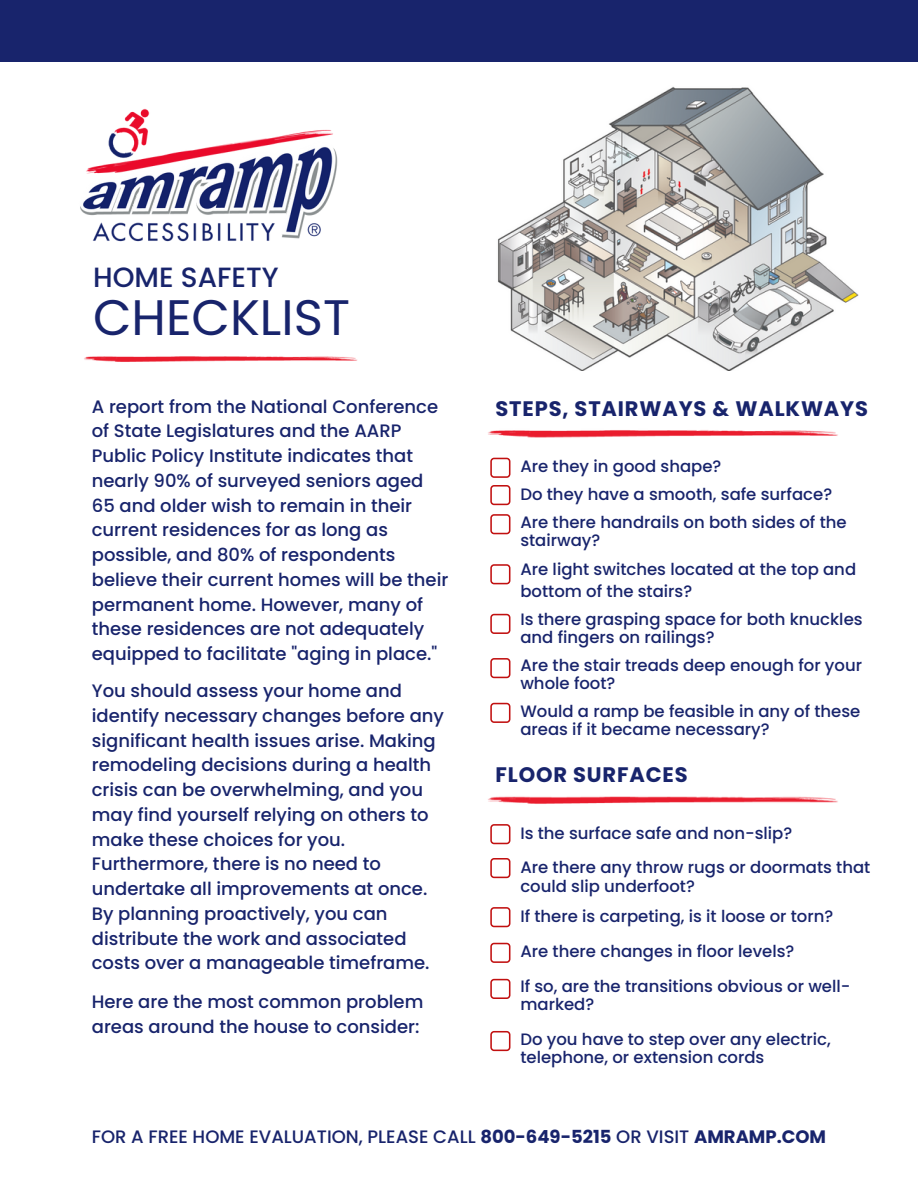
<style>
.page{position:relative;width:918px;height:1188px;background:#fff}
.page>*{position:absolute;margin:0;border:0;box-sizing:border-box;transform-origin:0 0}
.t1{font:49.8px "Poppins";color:#18246c}
.t2{font:500 27.9px "Poppins";color:#18246c}
.t3{font:700 21px "Poppins";letter-spacing:.04em;color:#18246c}
.t4{font:500 18px/24.8px "Poppins";color:#18246c}
.t5{font:500 16.5px/18px "Poppins";color:#18246c}
.s1{font-weight:700}
</style>
<div class="page">
<img style="left:80px;top:108px;width:258px;height:134px">
<div style="left:0;top:0;width:918px;height:62px;background:#18246c"></div>
<img style="left:84px;top:356px;width:273px;height:6px">
<img style="left:488px;top:430px;width:350px;height:32px">
<svg style="left:490px;top:458px;width:20px;height:20px"></svg>
<svg style="left:490px;top:485px;width:20px;height:20px"></svg>
<svg style="left:490px;top:514px;width:20px;height:20px"></svg>
<svg style="left:490px;top:564px;width:20px;height:20px"></svg>
<svg style="left:490px;top:614px;width:20px;height:20px"></svg>
<svg style="left:490px;top:658px;width:20px;height:20px"></svg>
<svg style="left:490px;top:703px;width:20px;height:20px"></svg>
<img style="left:488px;top:796px;width:350px;height:33px">
<svg style="left:490px;top:824px;width:20px;height:20px"></svg>
<svg style="left:490px;top:858px;width:20px;height:20px"></svg>
<svg style="left:490px;top:907px;width:20px;height:20px"></svg>
<svg style="left:490px;top:943px;width:20px;height:20px"></svg>
<svg style="left:490px;top:979px;width:20px;height:20px"></svg>
<svg style="left:490px;top:1031px;width:20px;height:20px"></svg>
<img style="left:498px;top:86px;width:361px;height:284px">
<p class="t2" style="left:93px;top:258px;width:187px">HOME SAFETY</p>
<h2 class="t1" style="left:93px;top:283px;width:258px">CHECKLIST</h2>
<h1 class="t4" style="left:92px;top:394px;width:358px">A report from the National Conference of State Legislatures and the AARP Public Policy Institute indicates that nearly 90% of surveyed seniors aged 65 and older wish to remain in their current residences for as long as possible, and 80% of respondents believe their current homes will be their permanent home. However, many of these residences are not adequately equipped to facilitate "aging in place."</h1>
<p class="t4" style="left:92px;top:678px;width:354px">You should assess your home and identify necessary changes before any significant health issues arise. Making remodeling decisions during a health crisis can be overwhelming, and you may find yourself relying on others to make these choices for you.<br>Furthermore, there is no need to undertake all improvements at once.<br>By planning proactively, you can distribute the work and associated costs over a manageable timeframe.</p>
<p class="t4" style="left:92px;top:990px;width:333px">Here are the most common problem areas around the house to consider:</p>
<p class="t3" style="left:496px;top:394px;width:374px">STEPS, STAIRWAYS &amp; WALKWAYS</p>
<p class="t5" style="left:520px;top:458px;width:203px">Are they in good shape?</p>
<h3 class="t5" style="left:520px;top:485px;width:313px">Do they have a smooth, safe surface?</h3>
<p class="t5" style="left:520px;top:513px;width:328px">Are there handrails on both sides of the stairway?</p>
<p class="t5" style="left:520px;top:558px;width:337px;line-height:22.5px">Are light switches located at the top and bottom of the stairs?</p>
<p class="t5" style="left:520px;top:610px;width:344px">Is there grasping space for both knuckles and fingers on railings?</p>
<p class="t5" style="left:520px;top:656px;width:343px">Are the stair treads deep enough for your whole foot?</p>
<p class="t5" style="left:520px;top:702px;width:342px">Would a ramp be feasible in any of these areas if it became necessary?</p>
<p class="t3" style="left:496px;top:760px;width:194px">FLOOR SURFACES</p>
<p class="t5" style="left:520px;top:824px;width:273px">Is the surface safe and non-slip?</p>
<p class="t5" style="left:520px;top:857px;width:352px;line-height:19.2px">Are there any throw rugs or doormats that could slip underfoot?</p>
<p class="t5" style="left:520px;top:907px;width:315px">If there is carpeting, is it loose or torn?</p>
<p class="t5" style="left:520px;top:942px;width:276px">Are there changes in floor levels?</p>
<p class="t5" style="left:520px;top:977px;width:332px">If so, are the transitions obvious or well&shy;marked?</p>
<p class="t5" style="left:520px;top:1031px;width:312px">Do you have to step over any electric, telephone, or extension cords</p>
<p class="t4" style="left:92px;top:1124px;width:736px">FOR A FREE HOME EVALUATION, PLEASE CALL <span class="s1">800-649-5215</span> OR VISIT <span class="s1">AMRAMP.COM</span></p>
</div>
